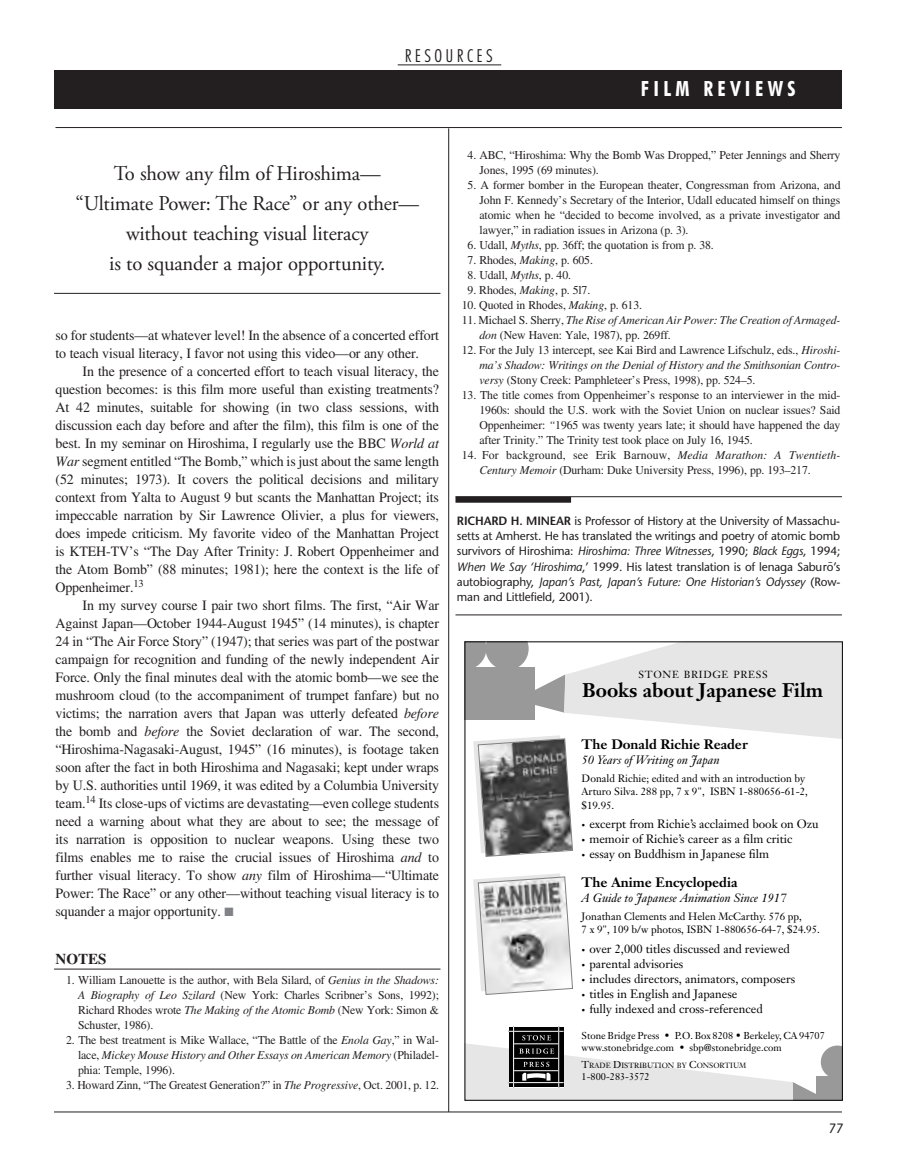
<style>
.page{position:relative;width:905px;height:1175px;background:#fff}
.page>*{position:absolute;margin:0;border:0;box-sizing:border-box;transform-origin:0 0}
.t1{font:21px/30px "Adobe Garamond Pro";letter-spacing:-.01em;color:#231f20;text-align:center}
.t2{font:700 condensed 21px "Futura BT";letter-spacing:.21em;color:#fff}
.t3{font:700 19.5px "Janson Text";color:#000}
.t4{font:300 condensed 18px "Futura BT";letter-spacing:.185em;color:#231f20}
.t5{font:700 15px "EAA Times";color:#231f20}
.t6{font:14.25px/18px "EAA Times";letter-spacing:-.01em;color:#231f20;text-align:justify}
.t7{font:700 13.5px "Janson Text";color:#000}
.t8{font:13.5px "Stone Sans";color:#231f20;scale:.95 1}
.t9{font:12px/15px "EAA Times";letter-spacing:-.01em;color:#231f20;text-align:justify}
.t10{font:12px "Janson Text";color:#000}
.t11{font:12px/15px "Stone Sans";letter-spacing:-.01em;color:#231f20;text-align:justify}
.t12{font:italic 12px/15px "EAA Times";letter-spacing:-.01em;color:#231f20}
.t13{font:italic 12px/15.5px "Stone Sans";letter-spacing:-.01em;color:#231f20}
.t14{font:italic 12px "Janson Text";color:#000}
.t15{font:10.5px/13.5px "Janson Text";color:#000}
.t16{font:10.2px "Janson Text";letter-spacing:.07em;color:#000}
.t17{font:9.9px/12px "Janson Text";color:#000}
.t18{font:7.35px "Janson Text";color:#000}
.s1{font-style:italic}
.s2{color:#808285}
.s3{font-style:normal}
.s4{font-weight:600}
.s5{font-size:7.5px}
.s6{font-size:9.9px}
</style>
<div class="page">
<hr style="left:448px;top:128px;width:1px;height:983px;background:#231f20">
<div style="left:54px;top:70px;width:787px;height:39px;background:#231f20"></div>
<hr style="left:398px;top:65px;width:103px;height:1px;background:#231f20">
<hr style="left:55px;top:127px;width:786px;height:1px;background:#231f20">
<svg style="left:473px;top:873px;width:100px;height:121px"></svg>
<svg style="left:509px;top:1027px;width:54px;height:8px"></svg>
<hr style="left:508px;top:1031px;width:55px;height:1px;background:#fff">
<hr style="left:513px;top:1026px;width:1px;height:61px;background:#fff">
<hr style="left:558px;top:1026px;width:1px;height:61px;background:#fff">
<svg style="left:466px;top:1035px;width:374px;height:63px"></svg>
<svg style="left:466px;top:643px;width:374px;height:213px"></svg>
<hr style="left:455px;top:614px;width:387px;height:1px;background:#231f20">
<hr style="left:54px;top:1111px;width:788px;height:1px;background:#231f20">
<hr style="left:54px;top:293px;width:386px;height:1px;background:#231f20">
<hr style="left:54px;top:968px;width:386px;height:1px;background:#231f20">
<hr style="left:455px;top:496px;width:387px;height:1px;background:#231f20">
<div style="left:455px;top:496px;width:116px;height:6px;background:#231f20"></div>
<p class="t4" style="left:405px;top:44px;width:89px">RESOURCES</p>
<h1 class="t2" style="left:640px;top:76px;width:156px">FILM REVIEWS</h1>
<h1 class="t1" style="left:76px;top:160px;width:345px">To show any film of Hiroshima— “Ultimate Power: The Race” or any other— without teaching visual literacy<br>is to squander a major opportunity.</h1>
<p class="t6" style="left:56px;top:326px;width:385px">so for students—at whatever level! In the absence of a concerted effort to teach visual literacy, I favor not using this video—or any other.</p>
<p class="t6" style="left:56px;top:362px;width:385px;text-indent:27px">In the presence of a concerted effort to teach visual literacy, the question becomes: is this film more useful than existing treatments?<br>At 42 minutes, suitable for showing (in two class sessions, with discussion each day before and after the film), this film is one of the best. In my seminar on Hiroshima, I regularly use the BBC <span class="s1">World at War</span> segment entitled “The Bomb,” which is just about the same length (52 minutes; 1973). It covers the political decisions and military context from Yalta to August 9 but scants the Manhattan Project; its impeccable narration by Sir Lawrence Olivier, a plus for viewers, does impede criticism. My favorite video of the Manhattan Project is KTEH-TV’s “The Day After Trinity: J. Robert Oppenheimer and the Atom Bomb” (88 minutes; 1981); here the context is the life of Oppenheimer.<sup>13</sup></p>
<p class="t6" style="left:55px;top:596px;width:385px;text-indent:27px">In my survey course I pair two short films. The first, “Air War Against Japan—October 1944-August 1945” (14 minutes), is chapter 24 in “The Air Force Story” (1947); that series was part of the postwar campaign for recognition and funding of the newly independent Air Force. Only the final minutes deal with the atomic bomb—we see the mushroom cloud (to the accompaniment of trumpet fanfare) but no victims; the narration avers that Japan was utterly defeated <span class="s1">before </span>the bomb and <span class="s1">before</span> the Soviet declaration of war. The second, “Hiroshima-Nagasaki-August, 1945” (16 minutes), is footage taken soon after the fact in both Hiroshima and Nagasaki; kept under wraps by U.S. authorities until 1969, it was edited by a Columbia University team.<sup>14</sup> Its close-ups of victims are devastating—even college students need a warning about what they are about to see; the message of its narration is opposition to nuclear weapons. Using these two films enables me to raise the crucial issues of Hiroshima <span class="s1">and</span> to further visual literacy. To show <span class="s1">any</span> film of Hiroshima—“Ultimate Power: The Race” or any other—without teaching visual literacy is to squander a major opportunity. <span class="s2">■</span></p>
<p class="t5" style="left:56px;top:950px;width:52px">NOTES</p>
<p class="t9" style="left:78px;top:972px;width:362px;text-indent:-12px">1. William Lanouette is the author, with Bela Silard, of <span class="s1">Genius in the Shadows:<br>A Biography of Leo Szilard</span> (New York: Charles Scribner’s Sons, 1992); Richard Rhodes wrote <span class="s1">The Making of the Atomic Bomb</span> (New York: Simon &amp; Schuster, 1986).</p>
<p class="t9" style="left:78px;top:1032px;width:362px;text-indent:-12px">2. The best treatment is Mike Wallace, “The Battle of the <span class="s1">Enola Gay</span>,” in Wal&shy;lace, <span class="s1">Mickey Mouse History and Other Essays on American Memory</span> (Philadel&shy;phia: Temple, 1996).</p>
<p class="t9" style="left:66px;top:1077px;width:374px">3. Howard Zinn, “The Greatest Generation?” in <span class="s1">The Progressive</span>, Oct. 2001, p. 12.</p>
<p class="t9" style="left:479px;top:148px;width:362px;text-indent:-12px">4. ABC, “Hiroshima: Why the Bomb Was Dropped,” Peter Jennings and Sherry<br>Jones, 1995 (69 minutes).</p>
<p class="t9" style="left:479px;top:178px;width:362px;text-indent:-12px">5. A former bomber in the European theater, Congressman from Arizona, and John F. Kennedy’s Secretary of the Interior, Udall educated himself on things atomic when he “decided to become involved, as a private investigator and lawyer,” in radiation issues in Arizona (p. 3).</p>
<p class="t9" style="left:467px;top:238px;width:248px">6. Udall, <span class="s1">Myths</span>, pp. 36ff; the quotation is from p. 38.</p>
<p class="t9" style="left:467px;top:253px;width:127px">7. Rhodes, <span class="s1">Making</span>, p. 605.</p>
<p class="t9" style="left:467px;top:268px;width:105px">8. Udall, <span class="s1">Myths</span>, p. 40.</p>
<p class="t9" style="left:467px;top:283px;width:124px">9. Rhodes, <span class="s1">Making</span>, p. 5l7.</p>
<p class="t9" style="left:462px;top:298px;width:182px">10. Quoted in Rhodes, <span class="s1">Making</span>, p. 613.</p>
<p class="t12" style="left:479px;top:313px;width:362px;text-indent:-18px"><span class="s3">11. Michael S. Sherry,</span> The Rise of American Air Power: The Creation of Armaged&shy;don <span class="s3">(New Haven: Yale, 1987), pp. 269ff.</span></p>
<p class="t9" style="left:479px;top:343px;width:362px;text-indent:-18px">12. For the July 13 intercept, see Kai Bird and Lawrence Lifschulz, eds., <span class="s1">Hiroshi&shy;ma’s Shadow: Writings on the Denial of History and the Smithsonian Contro&shy;versy</span> (Stony Creek: Pamphleteer’s Press, 1998), pp. 524–5.</p>
<p class="t9" style="left:479px;top:388px;width:362px;text-indent:-18px">13. The title comes from Oppenheimer’s response to an interviewer in the mid-1960s: should the U.S. work with the Soviet Union on nuclear issues? Said Oppenheimer: <span class="s1">“</span>1965 was twenty years late; it should have happened the day after Trinity.” The Trinity test took place on July 16, 1945.</p>
<p class="t9" style="left:479px;top:448px;width:362px;text-indent:-18px">14. For background, see Erik Barnouw, <span class="s1">Media Marathon: A Twentieth-<br>Century Memoir</span> (Durham: Duke University Press, 1996), pp. 193–217.</p>
<p class="t11" style="left:457px;top:513px;width:385px"><span class="s4">RICHARD H. MINEAR</span> is Professor of History at the University of Massachu&shy;setts at Amherst. He has translated the writings and poetry of atomic bomb survivors of Hiroshima: <span class="s1">Hiroshima: Three Witnesses</span>, 1990; <span class="s1">Black Eggs</span>, 1994; <span class="s1">When We Say ‘Hiroshima</span>,’ 1999. His latest translation is of lenaga Saburo’s</p>
<p class="t13" style="left:457px;top:557px;width:385px;text-indent:371px"><span class="s3">¯ autobiography,</span> Japan’s Past, Japan’s Future: One Historian’s Odyssey <span class="s3">(Row&shy;man and Littlefield, 2001).</span></p>
<p class="t16" style="left:638px;top:670px;width:131px">STONE BRIDGE PRESS</p>
<h2 class="t3" style="left:582px;top:682px;width:242px">Books about Japanese Film</h2>
<p class="t7" style="left:581px;top:739px;width:168px">The Donald Richie Reader</p>
<p class="t14" style="left:581px;top:755px;width:139px">50 Years of Writing on Japan</p>
<p class="t15" style="left:581px;top:772px;width:228px">Donald Richie; edited and with an introduction by<br>Arturo Silva. 288 pp, 7 x 9", ISBN 1-880656-61-2, $19.95.</p>
<p class="t10" style="left:581px;top:819px;width:238px"><span class="s5">•</span> excerpt from Richie’s acclaimed book on Ozu</p>
<p class="t10" style="left:581px;top:834px;width:212px"><span class="s5">•</span> memoir of Richie’s career as a film critic</p>
<p class="t10" style="left:581px;top:849px;width:189px"><span class="s5">•</span> essay on Buddhism in Japanese film</p>
<p class="t7" style="left:581px;top:877px;width:157px">The Anime Encyclopedia</p>
<p class="t14" style="left:581px;top:893px;width:206px">A Guide to Japanese Animation Since 1917</p>
<p class="t15" style="left:581px;top:910px;width:240px">Jonathan Clements and Helen McCarthy. 576 pp,<br>7 x 9", 109 b/w photos, ISBN 1-880656-64-7, $24.95.</p>
<p class="t10" style="left:581px;top:944px;width:210px"><span class="s5">•</span> over 2,000 titles discussed and reviewed</p>
<p class="t10" style="left:581px;top:959px;width:103px"><span class="s5">•</span> parental advisories</p>
<p class="t10" style="left:581px;top:974px;width:215px"><span class="s5">•</span> includes directors, animators, composers</p>
<p class="t10" style="left:581px;top:989px;width:157px"><span class="s5">•</span> titles in English and Japanese</p>
<p class="t10" style="left:581px;top:1004px;width:183px"><span class="s5">•</span> fully indexed and cross-referenced</p>
<p class="t17" style="left:581px;top:1030px;width:245px">Stone Bridge Press • P.O. Box 8208 • Berkeley, CA 94707 www.stonebridge.com • sbp@stonebridge.com</p>
<p class="t18" style="left:581px;top:1062px;width:166px"><span class="s6">T</span>RADE <span class="s6">D</span>ISTRIBUTION BY <span class="s6">C</span>ONSORTIUM</p>
<p class="t17" style="left:581px;top:1071px;width:70px">1-800-283-3572</p>
<p class="t8" style="left:828px;top:1120px;width:17px">77</p>
</div>
